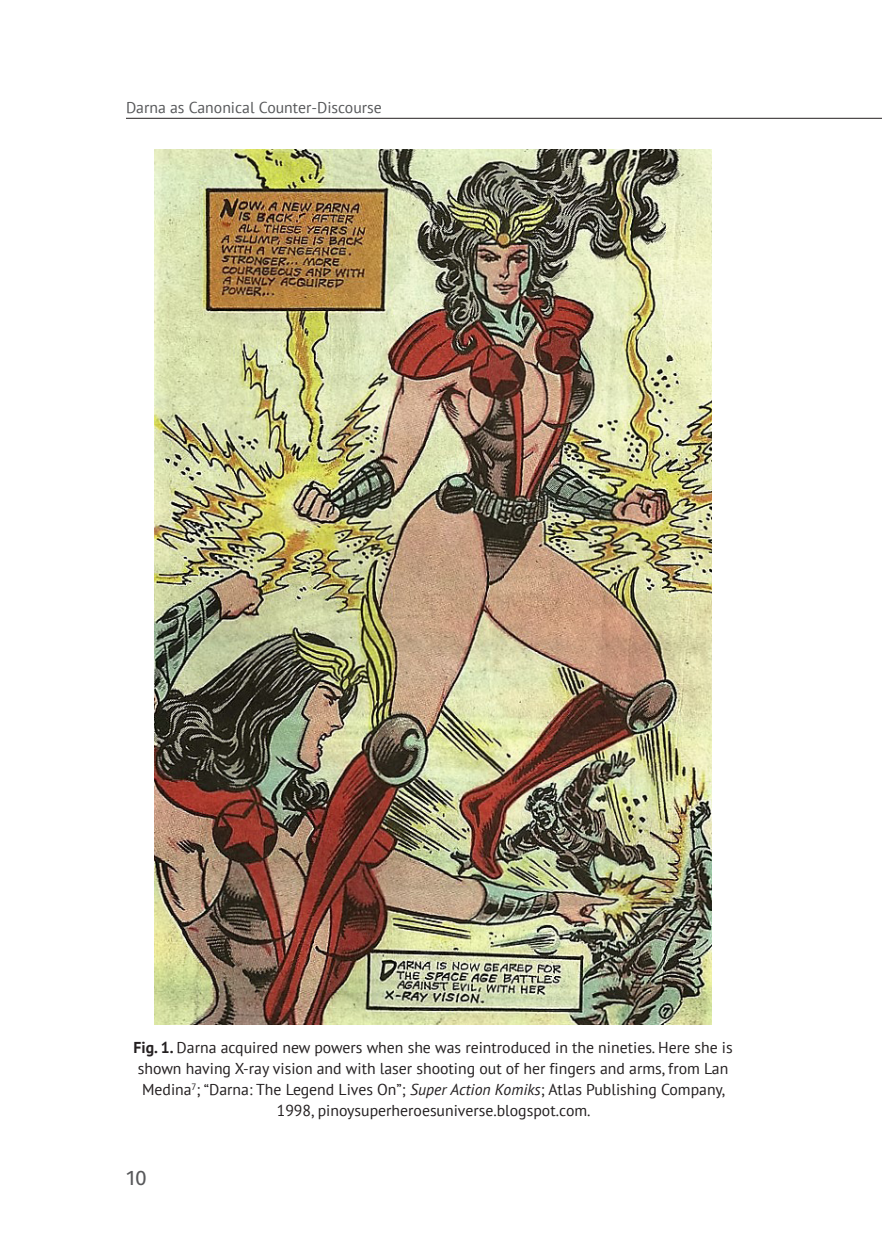
<style>
.page{position:relative;width:882px;height:1260px;background:#fff}
.page>*{position:absolute;margin:0;border:0;box-sizing:border-box;transform-origin:0 0}
.t1{font:21px "Fira Sans";color:#57585a}
.t2{font:15.75px/21px "PT Sans";color:#231f20;text-align:center}
.t3{font:15.75px "PT Sans";color:#57585a}
.s1{font-weight:700}
.s2{font-style:italic}
</style>
<div class="page">
<hr style="left:126px;top:118px;width:756px;height:1px;background:#231f20">
<img style="left:154px;top:150px;width:558px;height:874px">
<p class="t3" style="left:126px;top:97px;width:257px">Darna as Canonical Counter-Discourse</p>
<p class="t2" style="left:133px;top:1037px;width:601px"><span class="s1">Fig. 1.</span> Darna acquired new powers when she was reintroduced in the nineties. Here she is shown having X-ray vision and with laser shooting out of her fingers and arms, from Lan Medina<sup>7</sup>; “Darna: The Legend Lives On”; <span class="s2">Super Action Komiks</span>; Atlas Publishing Company, 1998, pinoysuperheroesuniverse.blogspot.com.</p>
<h1 class="t1" style="left:126px;top:1162px;width:22px">10</h1>
</div>
